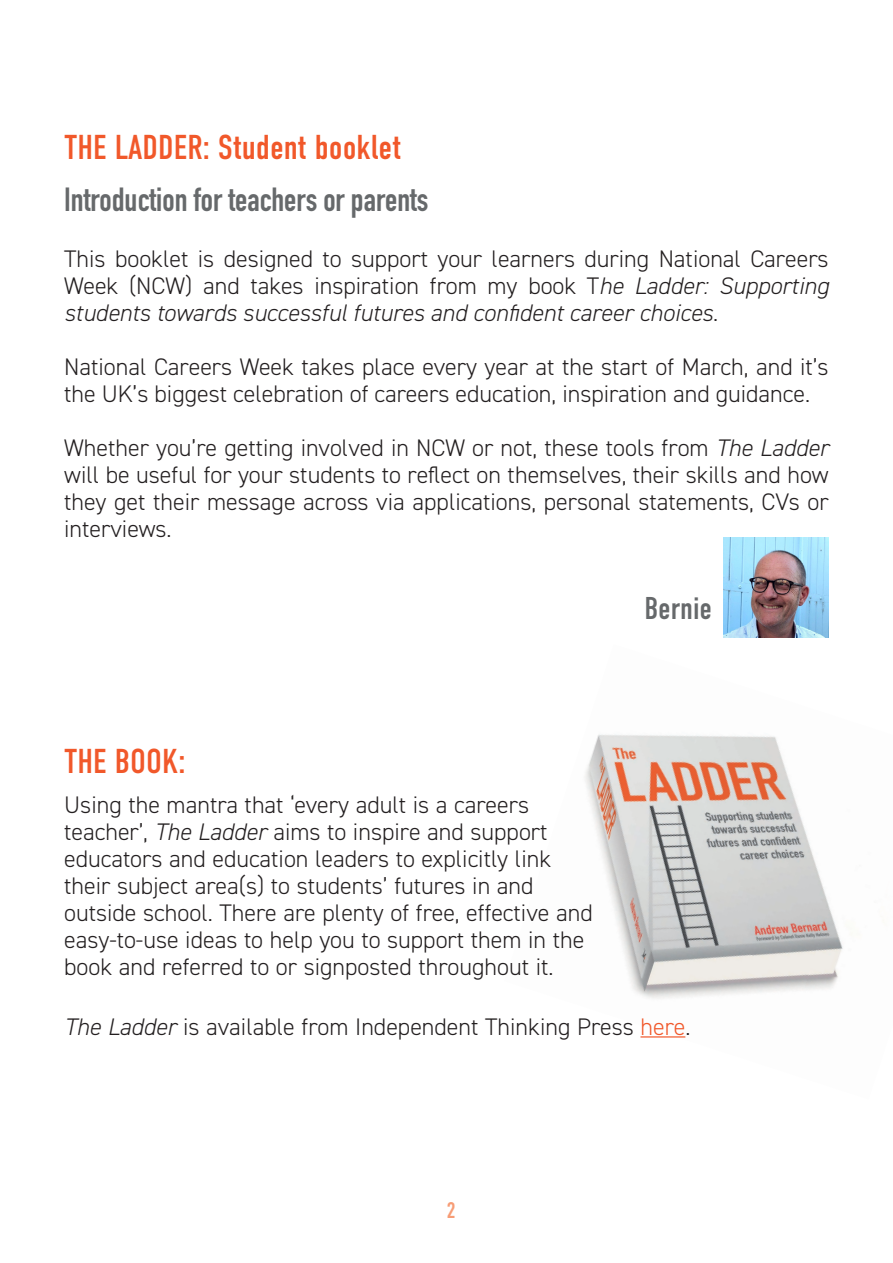
<style>
.page{position:relative;width:893px;height:1263px;background:#fff}
.page>*{position:absolute;margin:0;border:0;box-sizing:border-box;transform-origin:0 0}
.t1{font:34.5px "DIN Condensed";color:#f1582a}
.t2{font:700 33px "DIN Condensed";color:#66696b}
.t3{font:31.5px "DIN Condensed";color:#66696b}
.t4{font:300 24px/27px "DIN2014";color:#231f20;text-align:justify}
.t5{font:22.5px "DIN Condensed";color:#f79d76}
.s1{font-style:italic}
.s2{color:#f1582a}
</style>
<div class="page">
<img style="left:585px;top:734px;width:192px;height:151px">
<img style="left:777px;top:743px;width:46px;height:247px">
<img style="left:823px;top:887px;width:20px;height:102px">
<img style="left:609px;top:885px;width:200px;height:153px">
<hr style="left:640px;top:1036px;width:45px;height:1px;background:#f1582a">
<img style="left:724px;top:538px;width:105px;height:100px">
<h1 class="t1" style="left:64px;top:127px;width:338px">THE LADDER: Student booklet</h1>
<h2 class="t2" style="left:64px;top:177px;width:366px">Introduction for teachers or parents</h2>
<p class="t4" style="left:64px;top:245px;width:766px">This booklet is designed to support your learners during National Careers Week (NCW) and takes inspiration from my book T<span class="s1">he Ladder: Supporting students towards successful futures and confident career choices</span>.</p>
<p class="t4" style="left:64px;top:353px;width:766px">National Careers Week takes place every year at the start of March, and it’s the UK’s biggest celebration of careers education, inspiration and guidance.</p>
<p class="t4" style="left:64px;top:434px;width:766px">Whether you’re getting involved in NCW or not, these tools from <span class="s1">The Ladder </span>will be useful for your students to reflect on themselves, their skills and how they get their message across via applications, personal statements, CVs or interviews.</p>
<h3 class="t3" style="left:644px;top:590px;width:69px">Bernie</h3>
<h1 class="t1" style="left:64px;top:742px;width:123px">THE BOOK:</h1>
<p class="t4" style="left:64px;top:791px;width:530px;text-align:left">Using the mantra that ‘every adult is a careers teacher’, <span class="s1">The Ladder</span> aims to inspire and support educators and education leaders to explicitly link their subject area(s) to students’ futures in and outside school. There are plenty of free, effective and easy-to-use ideas to help you to support them in the book and referred to or signposted throughout it.</p>
<p class="t4" style="left:64px;top:1013px;width:628px"><span class="s1">The Ladder</span> is available from Independent Thinking Press <span class="s2">here</span>.</p>
<p class="t5" style="left:446px;top:1197px;width:11px">2</p>
</div>
